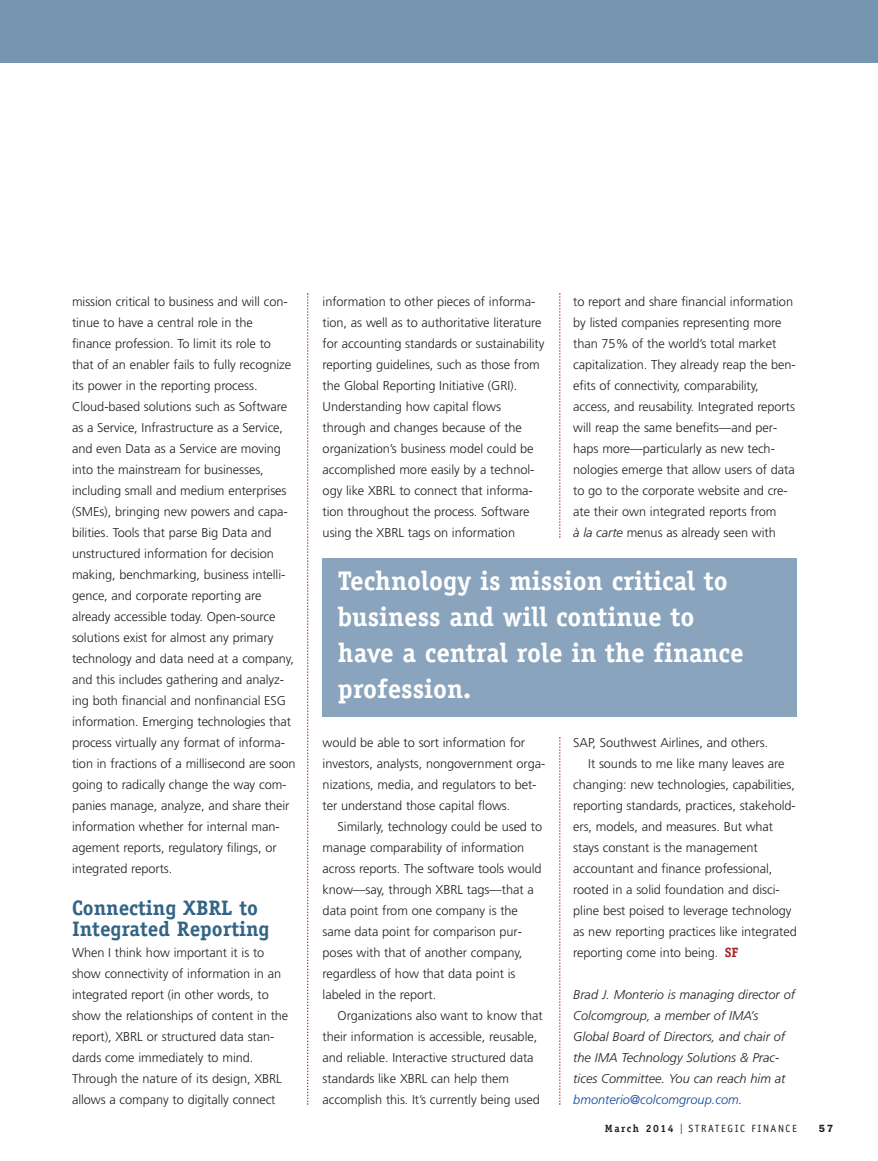
<style>
.page{position:relative;width:878px;height:1161px;background:#fff}
.page>*{position:absolute;margin:0;border:0;box-sizing:border-box;transform-origin:0 0}
.t1{font:700 27px/36px "Officina Serif";color:#fff}
.t2{font:700 21px/21px "Officina Serif";color:#326485}
.t3{font:300 12.75px/21px "Frutiger";letter-spacing:-.005em;color:#231f20}
.t4{font:italic 300 12.75px/21px "Frutiger";color:#231f20}
.t5{font:10.5px "Officina Sans";letter-spacing:.15em;color:#231f20}
.t6{font:600 10.5px "Franklin Gothic";color:#231f20}
.s1{font-style:italic}
.s2{font-family:"Officina Serif";font-weight:700;font-size:13.5px;color:#a72428}
.s3{color:#0f499d}
.s4{font-family:"Officina Serif";font-weight:700}
.s5{font-family:"Franklin Gothic";font-size:15px}
</style>
<div class="page">
<svg style="left:307px;top:293px;width:1px;height:812px"></svg>
<svg style="left:559px;top:737px;width:1px;height:368px"></svg>
<svg style="left:559px;top:293px;width:1px;height:245px"></svg>
<div style="left:0;top:0;width:878px;height:63px;background:#7695b0"></div>
<div style="left:323px;top:558px;width:473px;height:158px;background:#89a4bc"></div>
<p class="t3" style="left:72px;top:292px;width:225px">mission critical to business and will con&shy;tinue to have a central role in the<br>finance profession. To limit its role to that of an enabler fails to fully recognize its power in the reporting process.<br>Cloud-based solutions such as Software as a Service, Infrastructure as a Service, and even Data as a Service are moving into the mainstream for businesses, including small and medium enterprises (SMEs), bringing new powers and capa&shy;bilities. Tools that parse Big Data and unstructured information for decision making, benchmarking, business intelli&shy;gence, and corporate reporting are already accessible today. Open-source solutions exist for almost any primary technology and data need at a company, and this includes gathering and analyz&shy;ing both financial and nonfinancial ESG information. Emerging technologies that process virtually any format of informa&shy;tion in fractions of a millisecond are soon going to radically change the way com&shy;panies manage, analyze, and share their information whether for internal man&shy;agement reports, regulatory filings, or integrated reports.</p>
<h2 class="t2" style="left:72px;top:899px;width:199px">Connecting XBRL to<br>Integrated Reporting</h2>
<p class="t3" style="left:72px;top:943px;width:218px">When I think how important it is to show connectivity of information in an integrated report (in other words, to show the relationships of content in the report), XBRL or structured data stan&shy;dards come immediately to mind.<br>Through the nature of its design, XBRL allows a company to digitally connect</p>
<p class="t3" style="left:322px;top:292px;width:223px">information to other pieces of informa&shy;tion, as well as to authoritative literature for accounting standards or sustainability reporting guidelines, such as those from the Global Reporting Initiative (GRI).<br>Understanding how capital flows through and changes because of the organization’s business model could be accomplished more easily by a technol&shy;ogy like XBRL to connect that informa&shy;tion throughout the process. Software using the XBRL tags on information</p>
<p class="t3" style="left:573px;top:292px;width:224px">to report and share financial information by listed companies representing more than 75% of the world’s total market capitalization. They already reap the ben&shy;efits of connectivity, comparability, access, and reusability. Integrated reports will reap the same benefits—and per&shy;haps more—particularly as new tech&shy;nologies emerge that allow users of data to go to the corporate website and cre&shy;ate their own integrated reports from<br><span class="s1">à la carte</span> menus as already seen with</p>
<h1 class="t1" style="left:337px;top:565px;width:407px">Technology is mission critical to business and will continue to have a central role in the finance profession.</h1>
<p class="t3" style="left:322px;top:733px;width:224px">would be able to sort information for investors, analysts, nongovernment orga&shy;nizations, media, and regulators to bet&shy;ter understand those capital flows.</p>
<p class="t3" style="left:322px;top:817px;width:221px;text-indent:15px">Similarly, technology could be used to manage comparability of information across reports. The software tools would know—say, through XBRL tags—that a data point from one company is the same data point for comparison pur&shy;poses with that of another company, regardless of how that data point is labeled in the report.</p>
<p class="t3" style="left:322px;top:1006px;width:221px;text-indent:15px">Organizations also want to know that their information is accessible, reusable, and reliable. Interactive structured data standards like XBRL can help them accomplish this. It’s currently being used</p>
<p class="t3" style="left:573px;top:733px;width:196px">SAP, Southwest Airlines, and others.</p>
<p class="t3" style="left:588px;top:754px;width:198px">It sounds to me like many leaves are</p>
<p class="t3" style="left:573px;top:775px;width:223px">changing: new technologies, capabilities,</p>
<p class="t3" style="left:573px;top:796px;width:224px">reporting standards, practices, stakehold-</p>
<p class="t3" style="left:573px;top:817px;width:201px">ers, models, and measures. But what</p>
<p class="t3" style="left:573px;top:838px;width:186px">stays constant is the management</p>
<p class="t3" style="left:573px;top:859px;width:201px">accountant and finance professional,</p>
<p class="t3" style="left:573px;top:880px;width:208px">rooted in a solid foundation and disci-</p>
<p class="t3" style="left:573px;top:901px;width:220px">pline best poised to leverage technology</p>
<p class="t3" style="left:573px;top:922px;width:225px">as new reporting practices like integrated</p>
<p class="t3" style="left:573px;top:943px;width:166px">reporting come into being. <span class="s2">SF</span></p>
<p class="t4" style="left:573px;top:985px;width:223px">Brad J. Monterio is managing director of Colcomgroup, a member of IMA’s Global Board of Directors, and chair of the IMA Technology Solutions &amp; Prac&shy;tices Committee. You can reach him at <span class="s3">bmonterio@colcomgroup.com</span>.</p>
<p class="t5" style="left:605px;top:1125px;width:193px"><span class="s4">March 2014</span> <span class="s5">I</span> STRATEGIC FINANCE</p>
<p class="t6" style="left:818px;top:1125px;width:16px">57</p>
</div>
